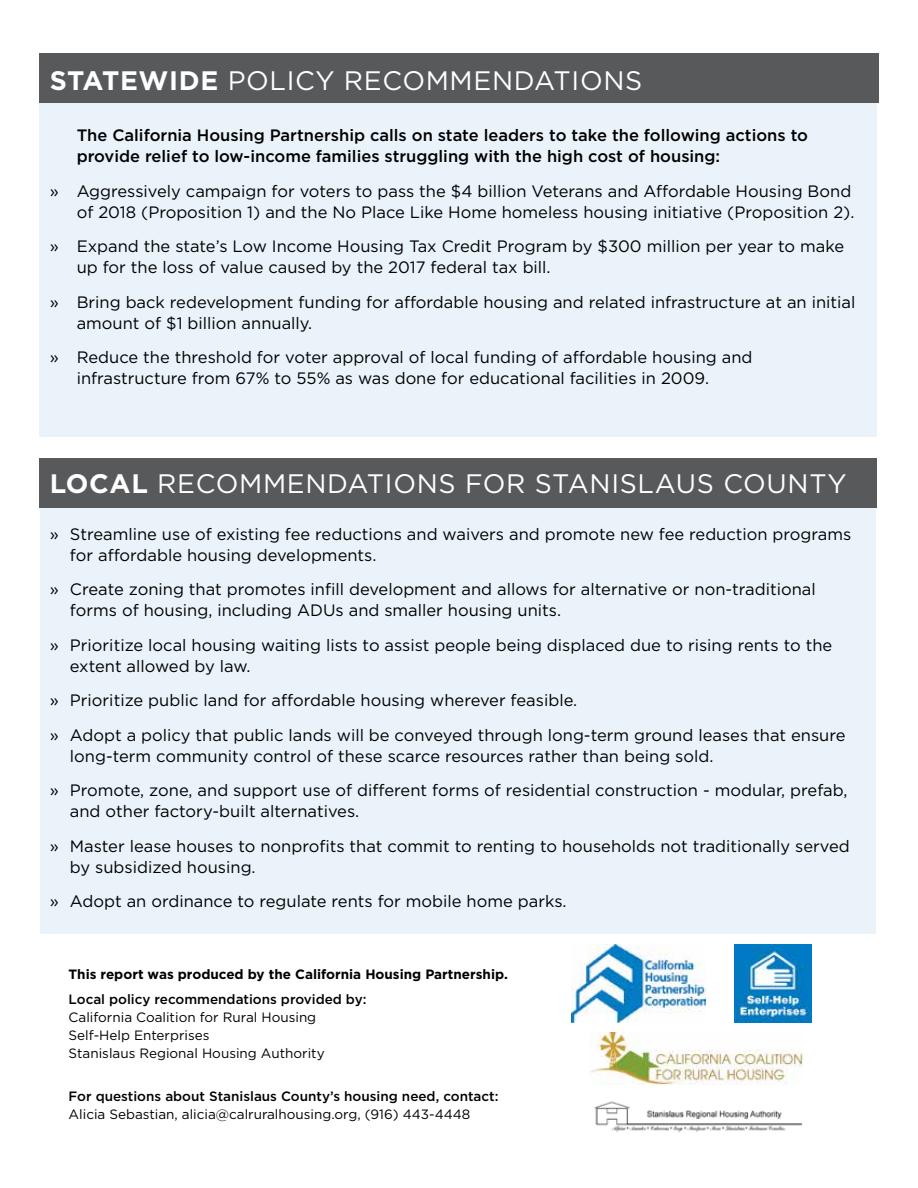
<style>
.page{position:relative;width:918px;height:1188px;background:#fff}
.page>*{position:absolute;margin:0;border:0;box-sizing:border-box;transform-origin:0 0}
.t1{font:26.7px "Gotham";letter-spacing:.025em;color:#fff}
.t2{font:16.5px/21px "Gotham";color:#000}
.t3{font:500 16.5px/21px "Gotham";color:#000}
.t4{font:13.5px/18px "Gotham";color:#000}
.t5{font:500 13.5px "Gotham";color:#000}
.t6{font:700 13.5px "Gotham";color:#000}
.s1{font-weight:700}
</style>
<div class="page">
<div style="left:39px;top:54px;width:837px;height:383px;background:#e9f3f9"></div>
<div style="left:40px;top:493px;width:836px;height:441px;background:#e9f3f9"></div>
<div style="left:39px;top:53px;width:840px;height:50px;background:#58595b"></div>
<div style="left:39px;top:458px;width:837px;height:49px;background:#58595b"></div>
<img style="left:572px;top:944px;width:134px;height:78px">
<img style="left:589px;top:1032px;width:213px;height:52px">
<img style="left:734px;top:944px;width:77px;height:78px">
<img style="left:594px;top:1101px;width:209px;height:32px">
<h1 class="t1" style="left:50px;top:63px;width:594px"><span class="s1">STATEWIDE</span> POLICY RECOMMENDATIONS</h1>
<p class="t3" style="left:77px;top:125px;width:733px">The California Housing Partnership calls on state leaders to take the following actions to provide relief to low-income families struggling with the high cost of housing:</p>
<p class="t2" style="left:50px;top:180px;width:806px;text-align:right">» Aggressively campaign for voters to pass the $4 billion Veterans and Affordable Housing Bond of 2018 (Proposition 1) and the No Place Like Home homeless housing initiative (Proposition 2).</p>
<p class="t2" style="left:77px;top:236px;width:769px;text-indent:-27px">» Expand the state’s Low Income Housing Tax Credit Program by $300 million per year to make up for the loss of value caused by the 2017 federal tax bill.</p>
<p class="t2" style="left:77px;top:291px;width:780px;text-indent:-27px">» Bring back redevelopment funding for affordable housing and related infrastructure at an initial amount of $1 billion annually.</p>
<p class="t2" style="left:77px;top:347px;width:677px;text-indent:-27px">» Reduce the threshold for voter approval of local funding of affordable housing and infrastructure from 67% to 55% as was done for educational facilities in 2009.</p>
<h1 class="t1" style="left:50px;top:466px;width:798px"><span class="s1">LOCAL</span> RECOMMENDATIONS FOR STANISLAUS COUNTY</h1>
<p class="t2" style="left:70px;top:523px;width:783px;text-indent:-20px">» Streamline use of existing fee reductions and waivers and promote new fee reduction programs for affordable housing developments.</p>
<p class="t2" style="left:70px;top:579px;width:747px;text-indent:-20px">» Create zoning that promotes infill development and allows for alternative or non-traditional forms of housing, including ADUs and smaller housing units.</p>
<p class="t2" style="left:70px;top:634px;width:764px;text-indent:-20px">» Prioritize local housing waiting lists to assist people being displaced due to rising rents to the extent allowed by law.</p>
<p class="t2" style="left:50px;top:683px;width:797px;line-height:34.5px">» Prioritize public land for affordable housing wherever feasible.<br>» Adopt a policy that public lands will be conveyed through long-term ground leases that ensure</p>
<p class="t2" style="left:50px;top:739px;width:799px;line-height:34.5px;text-indent:20px">long-term community control of these scarce resources rather than being sold.<br>» Promote, zone, and support use of different forms of residential construction - modular, prefab,</p>
<p class="t2" style="left:50px;top:794px;width:802px;line-height:34.5px;text-indent:20px">and other factory-built alternatives.<br>» Master lease houses to nonprofits that commit to renting to households not traditionally served</p>
<p class="t2" style="left:50px;top:850px;width:519px;line-height:34.5px;text-indent:20px">by subsidized housing.<br>» Adopt an ordinance to regulate rents for mobile home parks.</p>
<p class="t6" style="left:69px;top:966px;width:441px">This report was produced by the California Housing Partnership.</p>
<p class="t5" style="left:69px;top:991px;width:299px">Local policy recommendations provided by:</p>
<p class="t4" style="left:69px;top:1008px;width:258px">California Coalition for Rural Housing<br>Self-Help Enterprises<br>Stanislaus Regional Housing Authority</p>
<p class="t5" style="left:69px;top:1087px;width:432px">For questions about Stanislaus County’s housing need, contact:</p>
<p class="t4" style="left:69px;top:1105px;width:403px">Alicia Sebastian, alicia@calruralhousing.org, (916) 443-4448</p>
</div>
